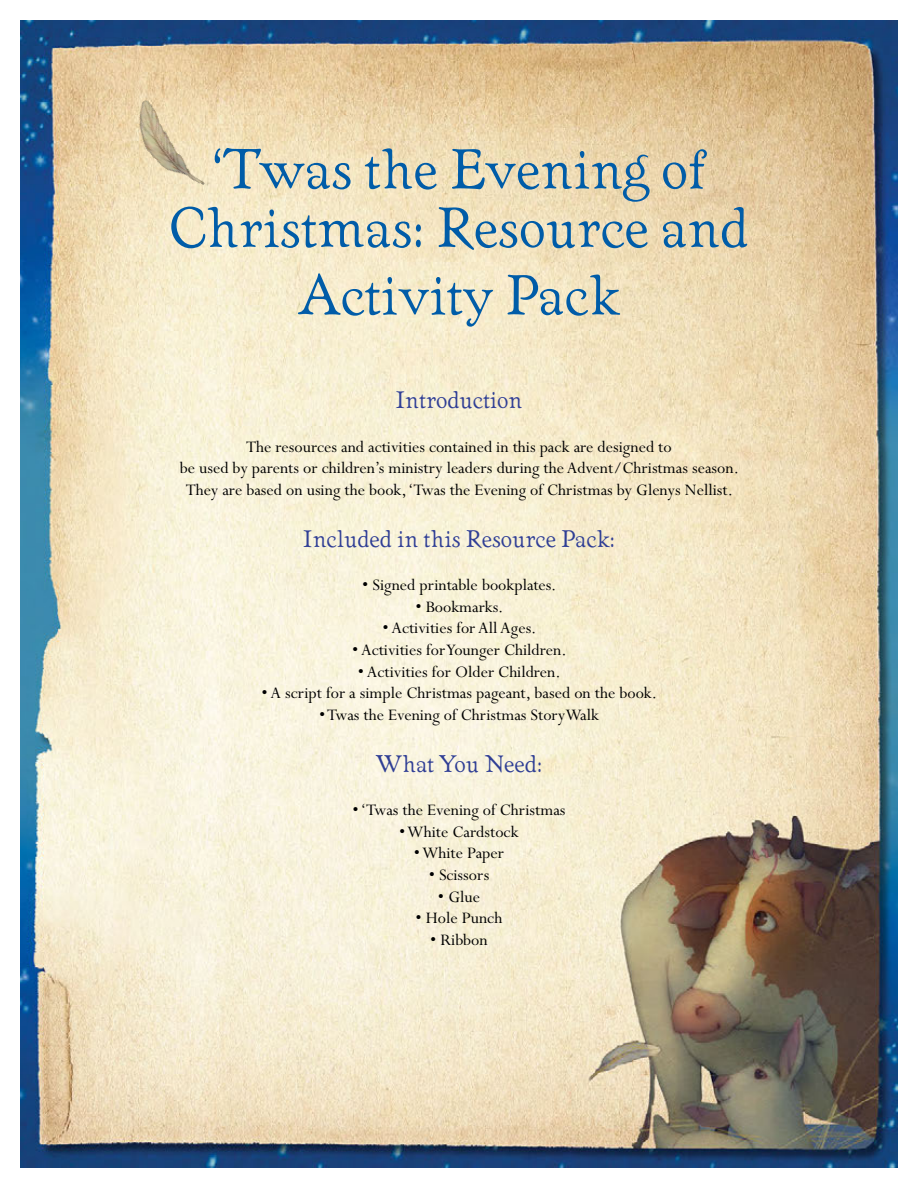
<style>
.page{position:relative;width:918px;height:1188px;background:#fff}
.page>*{position:absolute;margin:0;border:0;box-sizing:border-box;transform-origin:0 0}
.t1{font:60px/58.5px "Artcraft Rgl";color:#005ca8;text-align:center}
.t2{font:25.5px "Artcraft Rgl";color:#2f3e95}
.t3{font:18px/21.6px "Perpetua";color:#000;text-align:center}
</style>
<div class="page">
<img style="left:20px;top:20px;width:878px;height:1148px">
<img style="left:105px;top:58px;width:151px;height:148px">
<h1 class="t1" style="left:169px;top:144px;width:581px">‘Twas the Evening of<br>Christmas: Resource and</h1>
<h1 class="t1" style="left:298px;top:270px;width:324px">Activity Pack</h1>
<h2 class="t2" style="left:395px;top:383px;width:129px">Introduction</h2>
<p class="t3" style="left:180px;top:436px;width:561px">The resources and activities contained in this pack are designed to<br>be used by parents or children’s ministry leaders during the Advent/Christmas season.<br>They are based on using the book, ‘Twas the Evening of Christmas by Glenys Nellist.</p>
<h2 class="t2" style="left:303px;top:522px;width:314px">Included in this Resource Pack:</h2>
<p class="t3" style="left:362px;top:575px;width:196px">• Signed printable bookplates.</p>
<p class="t3" style="left:415px;top:597px;width:90px">• Bookmarks.</p>
<p class="t3" style="left:382px;top:618px;width:155px">• Activities for All Ages.</p>
<p class="t3" style="left:352px;top:640px;width:216px">• Activities for Younger Children.</p>
<p class="t3" style="left:358px;top:661px;width:204px">• Activities for Older Children.</p>
<p class="t3" style="left:262px;top:683px;width:397px">• A script for a simple Christmas pageant, based on the book.</p>
<p class="t3" style="left:319px;top:705px;width:281px">• Twas the Evening of Christmas StoryWalk</p>
<h2 class="t2" style="left:376px;top:747px;width:168px">What You Need:</h2>
<p class="t3" style="left:352px;top:800px;width:215px">• ‘Twas the Evening of Christmas</p>
<p class="t3" style="left:399px;top:822px;width:121px">• White Cardstock</p>
<p class="t3" style="left:414px;top:843px;width:92px">• White Paper</p>
<p class="t3" style="left:429px;top:865px;width:62px">• Scissors</p>
<p class="t3" style="left:438px;top:886px;width:44px">• Glue</p>
<p class="t3" style="left:416px;top:908px;width:88px">• Hole Punch</p>
<p class="t3" style="left:430px;top:930px;width:59px">• Ribbon</p>
</div>
